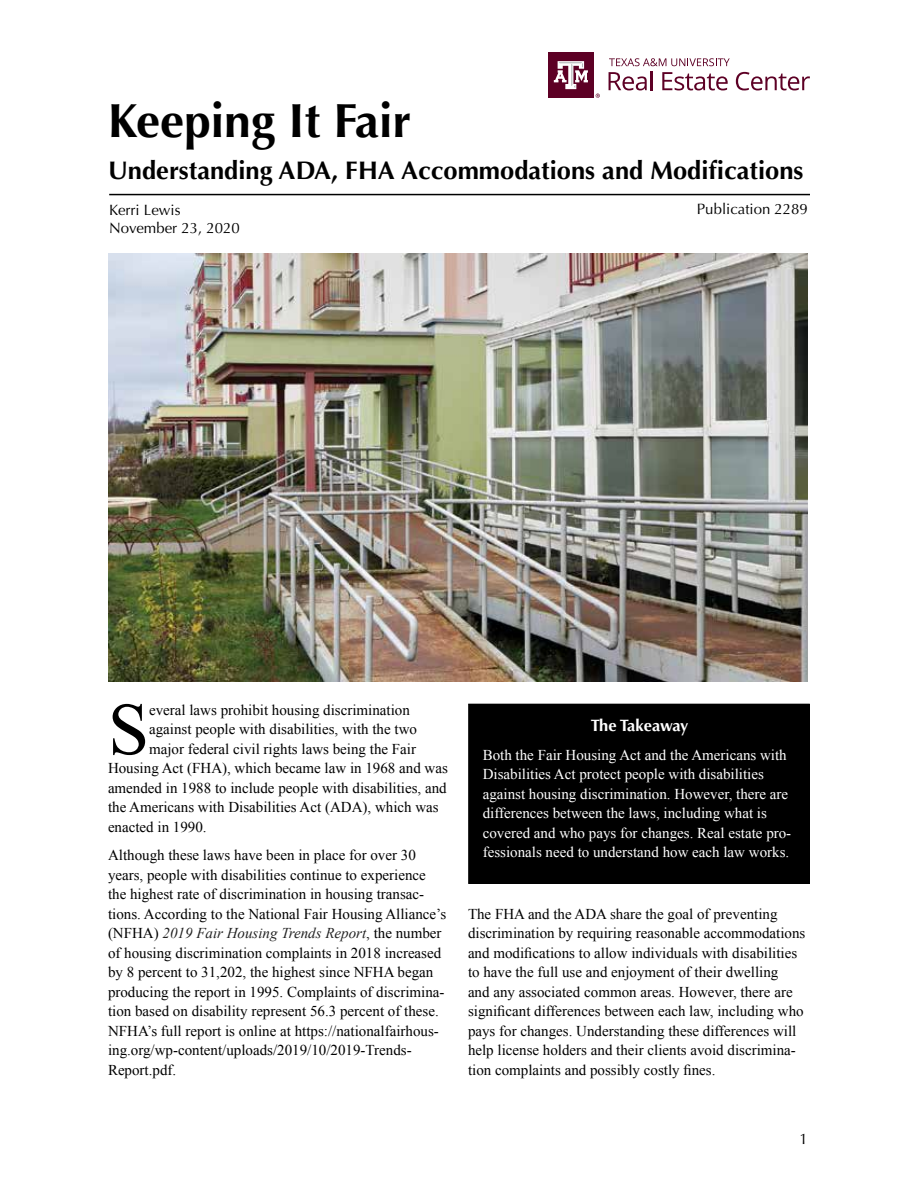
<style>
.page{position:relative;width:918px;height:1188px;background:#fff}
.page>*{position:absolute;margin:0;border:0;box-sizing:border-box;transform-origin:0 0}
.t1{font:73.95px "Times New Roman";color:#000}
.t2{font:700 48px "Optima";color:#000}
.t3{font:700 25.5px "Optima";color:#000}
.t4{font:700 16.5px "Optima LT Std";letter-spacing:-.02em;color:#fff}
.t5{font:15px/19.5px "Times New Roman";color:#000}
.t6{font:15px/19.5px "Times New Roman";color:#fff}
.t7{font:15px "Optima LT Std";color:#000}
.t8{font:15px "Optima";color:#000}
.s1{font-style:italic;color:#222}
</style>
<div class="page">
<img style="left:108px;top:254px;width:700px;height:428px">
<hr style="left:109px;top:194px;width:701px;height:1px;background:#000">
<div style="left:469px;top:704px;width:340px;height:179px;background:#000"></div>
<div style="left:468px;top:704px;width:342px;height:180px;border:1px solid #000"></div>
<div style="left:548px;top:52px;width:46px;height:46px;background:#5d0025"></div>
<svg style="left:554px;top:61px;width:46px;height:37px"></svg>
<svg style="left:736px;top:72px;width:74px;height:18px"></svg>
<svg style="left:609px;top:58px;width:121px;height:32px"></svg>
<h2 class="t2" style="left:108px;top:93px;width:304px">Keeping It Fair</h2>
<h3 class="t3" style="left:108px;top:155px;width:697px">Understanding ADA, FHA Accommodations and Modifications</h3>
<p class="t7" style="left:697px;top:200px;width:112px">Publication 2289</p>
<p class="t8" style="left:109px;top:201px;width:73px">Kerri Lewis</p>
<p class="t7" style="left:109px;top:219px;width:132px">November 23, 2020</p>
<h1 class="t1" style="left:108px;top:679px;width:43px">S</h1>
<p class="t5" style="left:149px;top:700px;width:262px">everal laws prohibit housing discrimination</p>
<p class="t5" style="left:149px;top:719px;width:269px">against people with disabilities, with the two</p>
<p class="t5" style="left:149px;top:739px;width:269px">major federal civil rights laws being the Fair</p>
<p class="t5" style="left:108px;top:758px;width:341px">Housing Act (FHA), which became law in 1968 and was</p>
<p class="t5" style="left:108px;top:778px;width:340px">amended in 1988 to include people with disabilities, and</p>
<p class="t5" style="left:108px;top:797px;width:332px">the Americans with Disabilities Act (ADA), which was</p>
<p class="t5" style="left:108px;top:817px;width:100px">enacted in 1990.</p>
<p class="t5" style="left:108px;top:845px;width:340px">Although these laws have been in place for over 30 years, people with disabilities continue to experience the highest rate of discrimination in housing transac&shy;tions. According to the National Fair Housing Alliance’s (NFHA) <span class="s1">2019 Fair Housing Trends Report</span>, the number of housing discrimination complaints in 2018 increased by 8 percent to 31,202, the highest since NFHA began producing the report in 1995. Complaints of discrimina&shy;tion based on disability represent 56.3 percent of these.<br>NFHA’s full report is online at https://nationalfairhous&shy;ing.org/wp-content/uploads/2019/10/2019-Trends-Report.pdf.</p>
<p class="t4" style="left:591px;top:716px;width:99px">The Takeaway</p>
<p class="t6" style="left:483px;top:745px;width:310px">Both the Fair Housing Act and the Americans with Disabilities Act protect people with disabilities against housing discrimination. However, there are differences between the laws, including what is covered and who pays for changes. Real estate pro&shy;fessionals need to understand how each law works.</p>
<p class="t5" style="left:468px;top:904px;width:339px">The FHA and the ADA share the goal of preventing discrimination by requiring reasonable accommodations and modifications to allow individuals with disabilities to have the full use and enjoyment of their dwelling<br>and any associated common areas. However, there are significant differences between each law, including who pays for changes. Understanding these differences will help license holders and their clients avoid discrimina&shy;tion complaints and possibly costly fines.</p>
<p class="t7" style="left:800px;top:1130px;width:10px">1</p>
</div>
